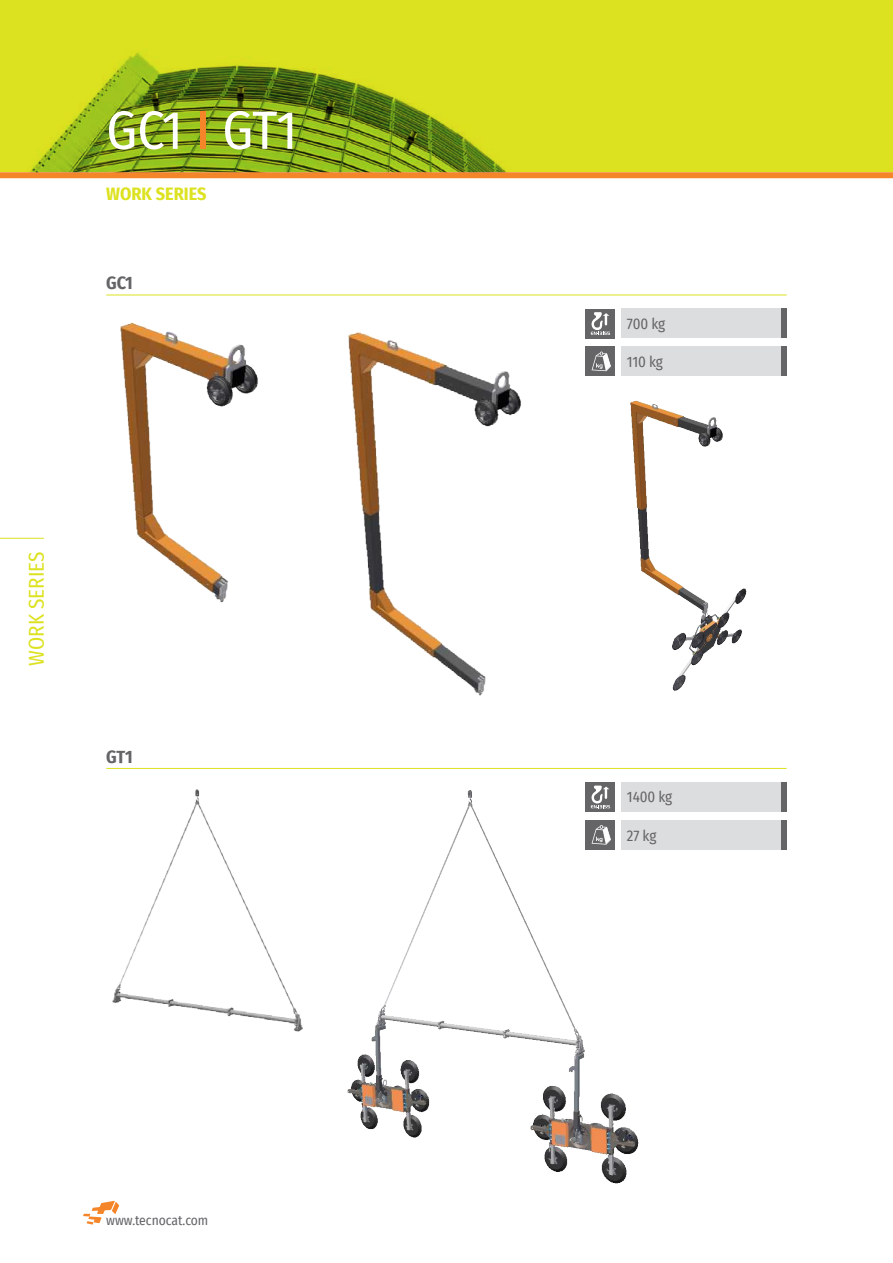
<style>
.page{position:relative;width:893px;height:1263px;background:#fff}
.page>*{position:absolute;margin:0;border:0;box-sizing:border-box;transform-origin:0 0}
.t1{font:54px "Fira Sans Condensed";letter-spacing:-.02em;color:#fff}
.t2{font:21px "Fira Sans Condensed";color:#dde220}
.t3{font:700 18px "Fira Sans Condensed";color:#dde220}
.t4{font:700 18px "Fira Sans Condensed";letter-spacing:-.02em;color:#656568}
.t5{font:15px "Fira Sans Condensed";letter-spacing:-.015em;color:#656568}
.t6{font:13.5px "Fira Sans Condensed";color:#656568}
.s1{color:#f58529}
</style>
<div class="page">
<svg style="left:83px;top:1200px;width:36px;height:24px"></svg>
<img style="left:348px;top:332px;width:173px;height:364px">
<img style="left:347px;top:782px;width:323px;height:402px">
<img style="left:630px;top:400px;width:117px;height:291px">
<img style="left:120px;top:322px;width:138px;height:281px">
<img style="left:112px;top:789px;width:191px;height:243px">
<svg style="left:0;top:0;width:893px;height:172px;background:#c3cf1e"></svg>
<hr style="left:0;top:538px;width:44px;height:1px;background:#dde220">
<hr style="left:106px;top:295px;width:681px;height:1px;background:#dde220">
<hr style="left:106px;top:768px;width:681px;height:1px;background:#dde220">
<div style="left:621px;top:308px;width:166px;height:30px;background:#dcdddf"></div>
<div style="left:621px;top:346px;width:166px;height:30px;background:#dcdddf"></div>
<div style="left:586px;top:309px;width:29px;height:29px;background:#656568"></div>
<svg style="left:591px;top:312px;width:19px;height:23px"></svg>
<div style="left:586px;top:346px;width:29px;height:30px;background:#656568"></div>
<svg style="left:592px;top:352px;width:19px;height:19px"></svg>
<div style="left:781px;top:308px;width:6px;height:30px;background:#656568"></div>
<div style="left:781px;top:346px;width:6px;height:30px;background:#656568"></div>
<div style="left:621px;top:782px;width:166px;height:29px;background:#dcdddf"></div>
<div style="left:621px;top:820px;width:166px;height:30px;background:#dcdddf"></div>
<div style="left:586px;top:782px;width:29px;height:30px;background:#656568"></div>
<svg style="left:591px;top:785px;width:19px;height:23px"></svg>
<div style="left:586px;top:820px;width:29px;height:30px;background:#656568"></div>
<svg style="left:592px;top:825px;width:19px;height:20px"></svg>
<div style="left:781px;top:782px;width:6px;height:29px;background:#656568"></div>
<div style="left:781px;top:820px;width:6px;height:30px;background:#656568"></div>
<div style="left:0;top:172px;width:893px;height:6px;background:#f58529"></div>
<p class="t1" style="left:106px;top:89px;width:193px">GC1 <span class="s1">I</span> GT1</p>
<p class="t3" style="left:106px;top:178px;width:102px">WORK SERIES</p>
<p class="t4" style="left:106px;top:268px;width:28px">GC1</p>
<p class="t2" style="left:21px;top:665px;width:115px;rotate:-90deg">WORK SERIES</p>
<p class="t4" style="left:106px;top:742px;width:28px">GT1</p>
<p class="t6" style="left:106px;top:1210px;width:104px">www.tecnocat.com</p>
<p class="t5" style="left:627px;top:312px;width:40px">700 kg</p>
<p class="t5" style="left:627px;top:351px;width:38px">110 kg</p>
<p class="t5" style="left:627px;top:786px;width:47px">1400 kg</p>
<p class="t5" style="left:627px;top:824px;width:31px">27 kg</p>
</div>
